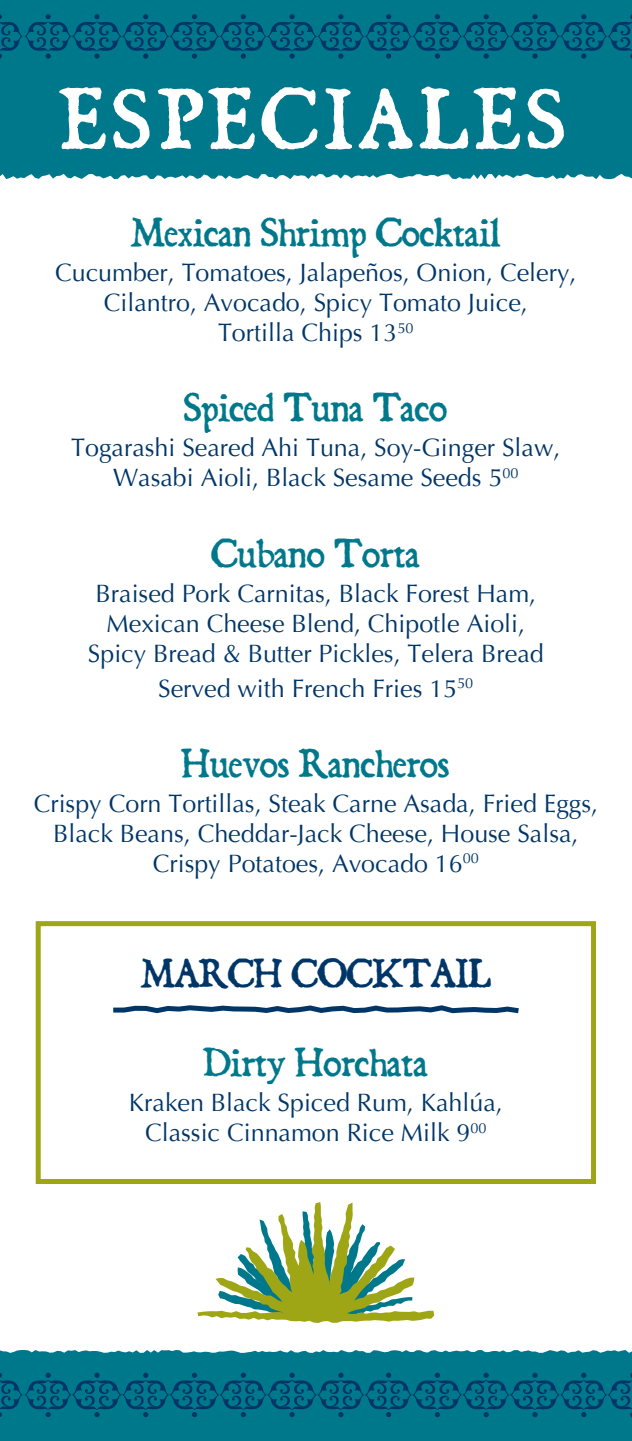
<style>
.page{position:relative;width:632px;height:1441px;background:#fff}
.page>*{position:absolute;margin:0;border:0;box-sizing:border-box;transform-origin:0 0}
.t1{font:75px "Dominican";letter-spacing:.1em;color:#fff}
.t2{font:35px "Dominican";color:#00788b}
.t3{font:35px "Dominican";color:#003667}
.t4{font:25px/30px "Optima";color:#003667;text-align:center}
</style>
<div class="page">
<div style="left:0;top:0;width:632px;height:179px;background:#00788b"></div>
<div style="left:0;top:1350px;width:632px;height:90px;background:#00788b"></div>
<svg style="left:0;top:1372px;width:632px;height:45px;background:#006882"></svg>
<svg style="left:0;top:14px;width:632px;height:45px;background:#006882"></svg>
<svg style="left:197px;top:1202px;width:237px;height:120px"></svg>
<div style="left:36px;top:921px;width:560px;height:262px;border:5px solid #9ea615"></div>
<svg style="left:113px;top:1005px;width:406px;height:9px"></svg>
<svg style="left:629px;top:1437px;width:3px;height:4px"></svg>
<h1 class="t1" style="left:61px;top:68px;width:504px">ESPECIALES</h1>
<h2 class="t2" style="left:131px;top:209px;width:371px">Mexican Shrimp Cocktail</h2>
<p class="t4" style="left:55px;top:258px;width:523px">Cucumber, Tomatoes, Jalapeños, Onion, Celery,<br>Cilantro, Avocado, Spicy Tomato Juice,<br>Tortilla Chips 13<sup>50</sup></p>
<h2 class="t2" style="left:184px;top:384px;width:265px">Spiced Tuna Taco</h2>
<p class="t4" style="left:71px;top:433px;width:491px">Togarashi Seared Ahi Tuna, Soy-Ginger Slaw,<br>Wasabi Aioli, Black Sesame Seeds 5<sup>00</sup></p>
<h2 class="t2" style="left:212px;top:529px;width:210px">Cubano Torta</h2>
<p class="t4" style="left:88px;top:578px;width:457px">Braised Pork Carnitas, Black Forest Ham,<br>Mexican Cheese Blend, Chipotle Aioli,<br>Spicy Bread &amp; Butter Pickles, Telera Bread</p>
<p class="t4" style="left:158px;top:673px;width:316px">Served with French Fries 15<sup>50</sup></p>
<h2 class="t2" style="left:182px;top:739px;width:269px">Huevos Rancheros</h2>
<p class="t4" style="left:34px;top:788px;width:566px">Crispy Corn Tortillas, Steak Carne Asada, Fried Eggs,<br>Black Beans, Cheddar-Jack Cheese, House Salsa,<br>Crispy Potatoes, Avocado 16<sup>00</sup></p>
<h2 class="t3" style="left:141px;top:949px;width:351px">MARCH COCKTAIL</h2>
<h2 class="t2" style="left:204px;top:1038px;width:225px">Dirty Horchata</h2>
<p class="t4" style="left:129px;top:1087px;width:375px">Kraken Black Spiced Rum, Kahlúa,<br>Classic Cinnamon Rice Milk 9<sup>00</sup></p>
</div>
